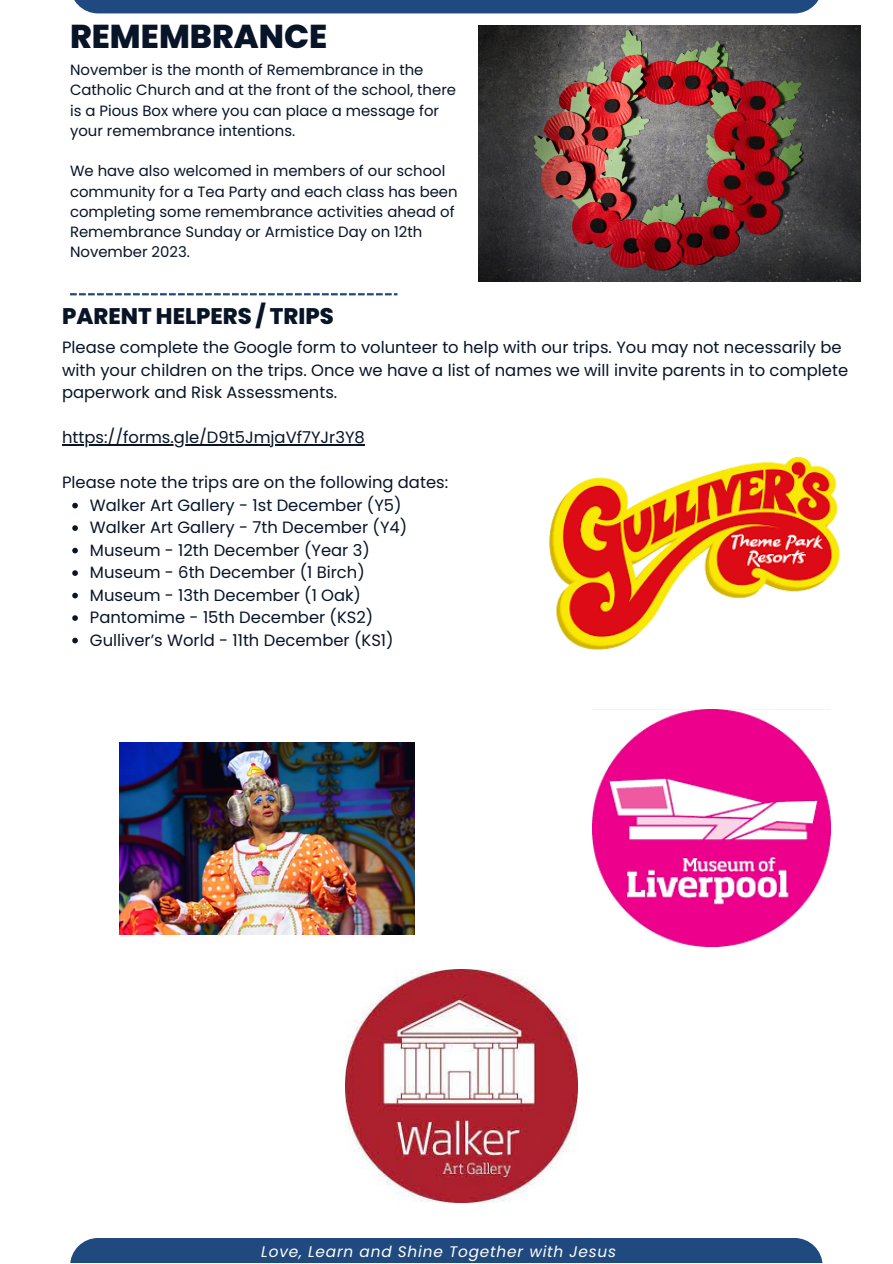
<style>
.page{position:relative;width:893px;height:1264px;background:#fff}
.page>*{position:absolute;margin:0;border:0;box-sizing:border-box;transform-origin:0 0}
.t1{font:800 33px "Poppins";color:#081427}
.t2{font:800 22.5px "Poppins";color:#081427}
.t3{font:16.35px/22.5px "Poppins";color:#081427}
.t4{font:italic 15.3px "Poppins";letter-spacing:.05em;color:#fffff6}
.t5{font:14.85px/20.2px "Poppins";color:#081427}
</style>
<div class="page">
<div style="left:70px;top:0;width:752px;height:13px;background:#204a7f"></div>
<div style="left:70px;top:1237px;width:752px;height:25px;background:#204a7f"></div>
<svg style="left:70px;top:293px;width:327px;height:2px"></svg>
<img style="left:478px;top:26px;width:382px;height:255px">
<img style="left:549px;top:456px;width:291px;height:194px">
<img style="left:593px;top:709px;width:237px;height:237px">
<img style="left:119px;top:742px;width:295px;height:192px">
<img style="left:345px;top:969px;width:233px;height:233px">
<svg style="left:72px;top:503px;width:6px;height:5px"></svg>
<svg style="left:72px;top:525px;width:6px;height:6px"></svg>
<svg style="left:72px;top:548px;width:6px;height:5px"></svg>
<svg style="left:72px;top:570px;width:6px;height:6px"></svg>
<svg style="left:72px;top:592px;width:6px;height:6px"></svg>
<svg style="left:72px;top:615px;width:6px;height:6px"></svg>
<svg style="left:72px;top:637px;width:6px;height:6px"></svg>
<hr style="left:62px;top:444px;width:303px;height:1px;background:#081427">
<p class="t1" style="left:70px;top:13px;width:259px">REMEMBRANCE</p>
<p class="t5" style="left:70px;top:60px;width:387px">November is the month of Remembrance in the Catholic Church and at the front of the school, there is a Pious Box where you can place a message for your remembrance intentions.</p>
<p class="t5" style="left:70px;top:161px;width:389px">We have also welcomed in members of our school community for a Tea Party and each class has been completing some remembrance activities ahead of Remembrance Sunday or Armistice Day on 12th November 2023.</p>
<p class="t2" style="left:62px;top:301px;width:273px">PARENT HELPERS / TRIPS</p>
<p class="t3" style="left:62px;top:336px;width:787px">Please complete the Google form to volunteer to help with our trips. You may not necessarily be with your children on the trips. Once we have a list of names we will invite parents in to complete paperwork and Risk Assessments.</p>
<p class="t3" style="left:62px;top:426px;width:304px">https://forms.gle/D9t5JmjaVf7YJr3Y8</p>
<p class="t3" style="left:62px;top:471px;width:387px">Please note the trips are on the following dates:</p>
<p class="t3" style="left:90px;top:493px;width:313px">Walker Art Gallery - 1st December (Y5)</p>
<p class="t3" style="left:90px;top:516px;width:319px">Walker Art Gallery - 7th December (Y4)</p>
<p class="t3" style="left:90px;top:538px;width:281px">Museum - 12th December (Year 3)</p>
<p class="t3" style="left:90px;top:561px;width:276px">Museum - 6th December (1 Birch)</p>
<p class="t3" style="left:90px;top:583px;width:272px">Museum - 13th December (1 Oak)</p>
<p class="t3" style="left:90px;top:606px;width:285px">Pantomime - 15th December (KS2)</p>
<p class="t3" style="left:90px;top:628px;width:305px">Gulliver’s World - 11th December (KS1)</p>
<p class="t4" style="left:261px;top:1240px;width:356px">Love, Learn and Shine Together with Jesus</p>
</div>
